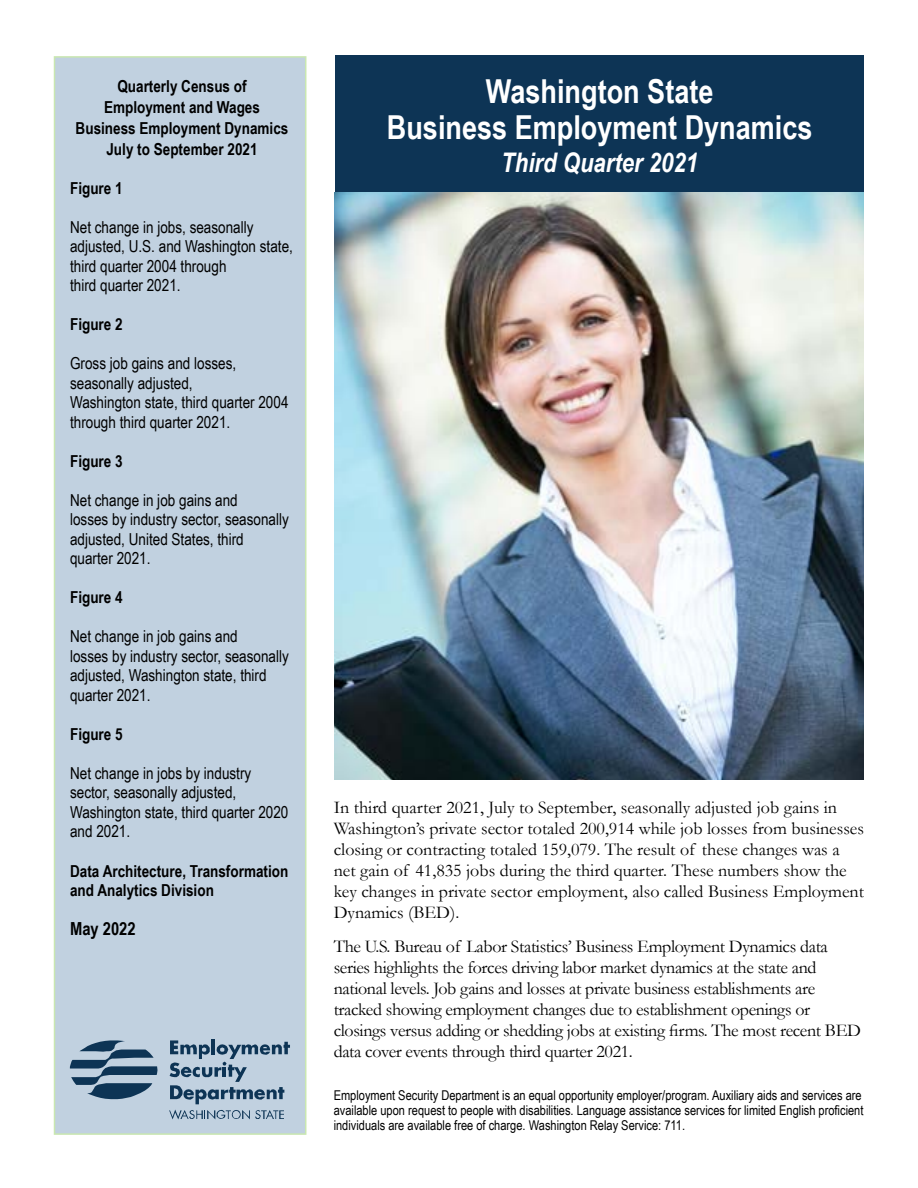
<style>
.page{position:relative;width:918px;height:1188px;background:#fff}
.page>*{position:absolute;margin:0;border:0;box-sizing:border-box;transform-origin:0 0}
.t1{font:700 33px/36px "Arial Narrow";color:#fff;text-align:center}
.t2{font:italic 700 27px "Arial Narrow";color:#fff}
.Body_Text{font:18px/21px "Garamond";letter-spacing:-.02em;color:#000}
.Body_Text-2{font:18px/21px "Garamond";color:#000}
.SideBar{font:700 18px "Arial Narrow";color:#000}
.SideBar-2{font:16.5px/19.5px "Arial Narrow";color:#000}
.SideBar-3{font:700 16.5px/19.5px "Arial Narrow";color:#000}
.claimer{font:13.5px/15px "Arial Narrow";color:#000}
</style>
<div class="page">
<div style="left:54px;top:56px;width:252px;height:1079px;background:#c1d1e0;border:2px solid #c9e7b1"></div>
<svg style="left:70px;top:1040px;width:88px;height:59px"></svg>
<hr style="left:211px;top:1039px;width:4px;height:15px;background:#0d3455">
<svg style="left:170px;top:1040px;width:120px;height:64px"></svg>
<svg style="left:169px;top:1110px;width:115px;height:9px"></svg>
<div style="left:335px;top:55px;width:529px;height:138px;background:#0d3455"></div>
<img style="left:335px;top:193px;width:529px;height:586px">
<p class="SideBar-3" style="left:117px;top:76px;width:131px">Quarterly Census of</p>
<p class="SideBar-3" style="left:104px;top:97px;width:157px">Employment and Wages</p>
<p class="SideBar-3" style="left:76px;top:118px;width:214px">Business Employment Dynamics</p>
<p class="SideBar-3" style="left:106px;top:139px;width:153px">July to September 2021</p>
<p class="SideBar-3" style="left:70px;top:178px;width:54px">Figure 1</p>
<p class="SideBar-2" style="left:70px;top:217px;width:224px">Net change in jobs, seasonally adjusted, U.S. and Washington state,</p>
<p class="SideBar-2" style="left:70px;top:256px;width:158px">third quarter 2004 through third quarter 2021.</p>
<p class="SideBar-3" style="left:70px;top:314px;width:54px">Figure 2</p>
<p class="SideBar-2" style="left:70px;top:353px;width:220px">Gross job gains and losses, seasonally adjusted,<br>Washington state, third quarter 2004 through third quarter 2021.</p>
<p class="SideBar-3" style="left:70px;top:451px;width:54px">Figure 3</p>
<p class="SideBar-2" style="left:70px;top:490px;width:169px">Net change in job gains and</p>
<p class="SideBar-2" style="left:70px;top:509px;width:220px">losses by industry sector, seasonally adjusted, United States, third quarter 2021.</p>
<p class="SideBar-3" style="left:70px;top:587px;width:54px">Figure 4</p>
<p class="SideBar-2" style="left:70px;top:626px;width:220px">Net change in job gains and<br>losses by industry sector, seasonally adjusted, Washington state, third quarter 2021.</p>
<p class="SideBar-3" style="left:70px;top:724px;width:54px">Figure 5</p>
<p class="SideBar-2" style="left:70px;top:763px;width:183px">Net change in jobs by industry</p>
<p class="SideBar-2" style="left:70px;top:782px;width:168px">sector, seasonally adjusted,</p>
<p class="SideBar-2" style="left:70px;top:802px;width:220px">Washington state, third quarter 2020 and 2021.</p>
<p class="SideBar-3" style="left:70px;top:860px;width:220px">Data Architecture, Transformation and Analytics Division</p>
<p class="SideBar" style="left:70px;top:915px;width:67px">May 2022</p>
<h1 class="t1" style="left:387px;top:71px;width:427px">Washington State<br>Business Employment Dynamics</h1>
<h1 class="t2" style="left:501px;top:142px;width:198px">Third Quarter 2021</h1>
<p class="Body_Text-2" style="left:334px;top:796px;width:532px">In third quarter 2021, July to September, seasonally adjusted job gains in Washington’s private sector totaled 200,914 while job losses from businesses closing or contracting totaled 159,079. The result of these changes was a net gain of 41,835 jobs during the third quarter. These numbers show the key changes in private sector employment, also called Business Employment Dynamics (BED).</p>
<p class="Body_Text" style="left:334px;top:936px;width:529px">The U.S. Bureau of Labor Statistics’ Business Employment Dynamics data series highlights the forces driving labor market dynamics at the state and national levels. Job gains and losses at private business establishments are tracked showing employment changes due to establishment openings or closings versus adding or shedding jobs at existing firms. The most recent BED data cover events through third quarter 2021.</p>
<p class="claimer" style="left:334px;top:1088px;width:531px">Employment Security Department is an equal opportunity employer/program. Auxiliary aids and services are available upon request to people with disabilities. Language assistance services for limited English proficient individuals are available free of charge. Washington Relay Service: 711.</p>
</div>
